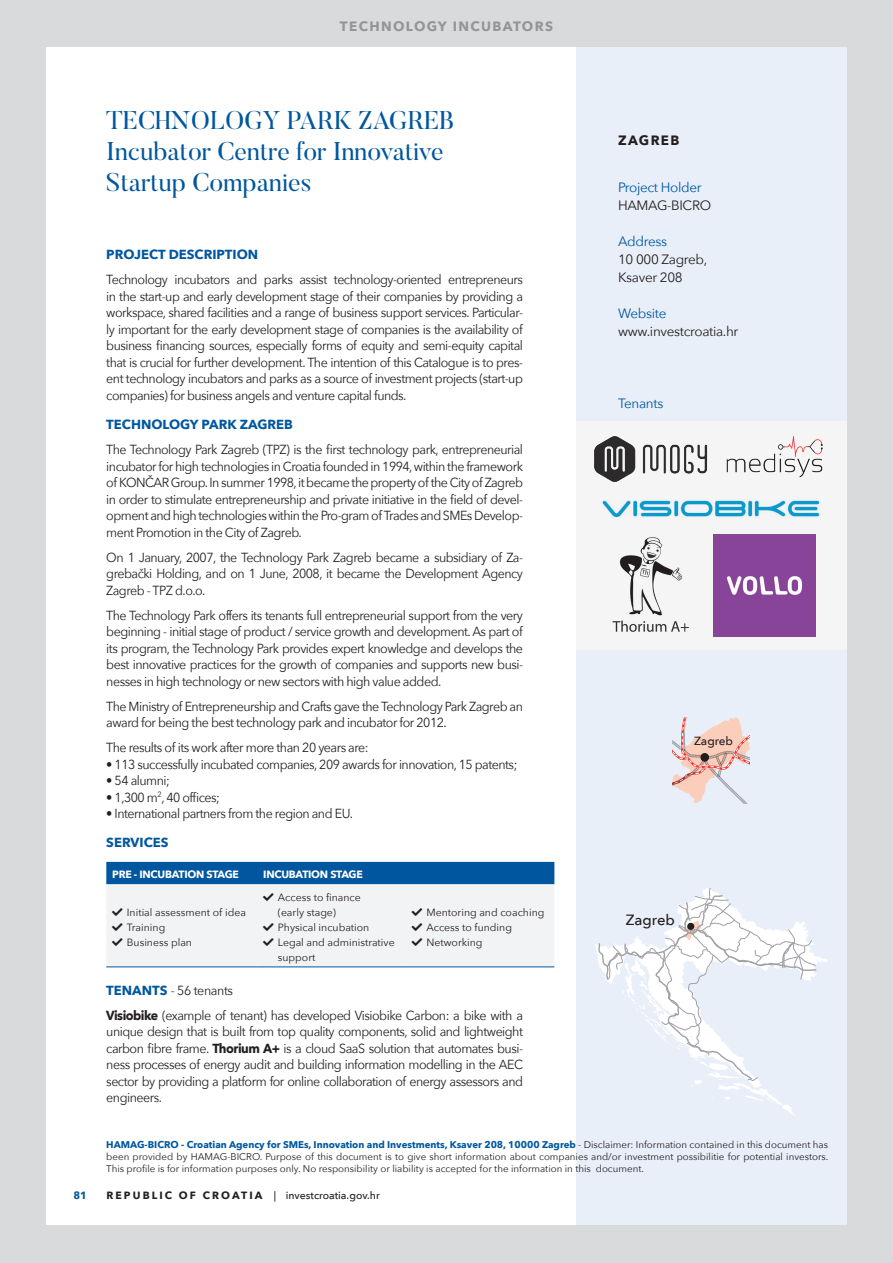
<style>
.page{position:relative;width:893px;height:1263px;background:#d9dadc}
.page>*{position:absolute;margin:0;border:0;box-sizing:border-box;transform-origin:0 0}
.t1{font:25.5px/30.6px "Butler";color:#01579f}
.t2{font:500 14.85px "Avenir Next";color:#231f20}
.t3{font:13.5px/18px "Avenir Next";letter-spacing:-.025em;color:#231f20}
.t4{font:13.5px "Avenir Next";letter-spacing:-.025em;color:#01579f}
.t5{font:700 13.5px "Avenir Next";letter-spacing:.1em;color:#939598}
.t6{font:700 13.5px "Avenir Next";letter-spacing:.1em;color:#231f20}
.t7{font:13.2px/16.5px "Avenir Next";letter-spacing:-.04em;color:#231f20;text-align:justify;scale:.95 1}
.t8{font:700 13.2px "Avenir Next";color:#01579f}
.t9{font:500 11.7px "Avenir Next";color:#231f20}
.t10{font:10.5px/15px "Avenir Next";color:#231f20}
.t11{font:500 10.5px "Avenir Next";color:#231f20}
.t12{font:700 10.5px "Avenir Next";letter-spacing:-.025em;color:#fff}
.t13{font:700 10.5px "Avenir Next";color:#01579f}
.t14{font:9.75px/11.7px "Avenir Next";color:#231f20;text-align:justify}
.s1{font-weight:700;color:#01579f}
.s2{font-weight:700}
</style>
<div class="page">
<div style="left:47px;top:47px;width:529px;height:1178px;background:#fff"></div>
<div style="left:576px;top:47px;width:270px;height:1178px;background:#e9eff8"></div>
<svg style="left:597px;top:888px;width:221px;height:228px"></svg>
<div style="left:687px;top:923px;width:7px;height:7px;background:#231f20;border-radius:50%"></div>
<div style="left:576px;top:421px;width:270px;height:228px;background:#f5f5f6"></div>
<img style="left:602px;top:500px;width:218px;height:18px">
<img style="left:726px;top:436px;width:97px;height:42px">
<img style="left:594px;top:436px;width:114px;height:45px">
<img style="left:612px;top:537px;width:77px;height:95px">
<img style="left:713px;top:535px;width:102px;height:102px">
<svg style="left:673px;top:717px;width:77px;height:86px"></svg>
<div style="left:700px;top:753px;width:9px;height:9px;background:#231f20;border-radius:50%"></div>
<svg style="left:106px;top:862px;width:448px;height:105px"></svg>
<p class="t5" style="left:340px;top:14px;width:215px">TECHNOLOGY INCUBATORS</p>
<h1 class="t1" style="left:106px;top:105px;width:350px">TECHNOLOGY PARK ZAGREB<br>Incubator Centre for Innovative<br>Startup Companies</h1>
<p class="t8" style="left:106px;top:243px;width:153px">PROJECT DESCRIPTION</p>
<p class="t7" style="left:106px;top:271px;width:440px">Technology incubators and parks assist technology-oriented entrepreneurs in the start-up and early development stage of their companies by providing a workspace, shared facilities and a range of business support services. Particular&shy;ly important for the early development stage of companies is the availability of business financing sources, especially forms of equity and semi-equity capital that is crucial for further development. The intention of this Catalogue is to pres&shy;ent technology incubators and parks as a source of investment projects (start-up companies) for business angels and venture capital funds.</p>
<p class="t8" style="left:106px;top:413px;width:188px">TECHNOLOGY PARK ZAGREB</p>
<p class="t7" style="left:106px;top:441px;width:440px">The Technology Park Zagreb (TPZ) is the first technology park, entrepreneurial incubator for high technologies in Croatia founded in 1994, within the framework of KONČAR Group. In summer 1998, it became the property of the City of Zagreb in order to stimulate entrepreneurship and private initiative in the field of devel&shy;opment and high technologies within the Pro-gram of Trades and SMEs Develop&shy;ment Promotion in the City of Zagreb.</p>
<p class="t7" style="left:106px;top:548px;width:440px">On 1 January, 2007, the Technology Park Zagreb became a subsidiary of Za&shy;grebački Holding, and on 1 June, 2008, it became the Development Agency Zagreb - TPZ d.o.o.</p>
<p class="t7" style="left:106px;top:606px;width:440px">The Technology Park offers its tenants full entrepreneurial support from the very beginning - initial stage of product / service growth and development. As part of its program, the Technology Park provides expert knowledge and develops the best innovative practices for the growth of companies and supports new busi&shy;nesses in high technology or new sectors with high value added.</p>
<p class="t7" style="left:106px;top:697px;width:440px">The Ministry of Entrepreneurship and Crafts gave the Technology Park Zagreb an award for being the best technology park and incubator for 2012.</p>
<p class="t7" style="left:106px;top:739px;width:278px">The results of its work after more than 20 years are:</p>
<p class="t7" style="left:106px;top:755px;width:434px">• 113 successfully incubated companies, 209 awards for innovation, 15 patents;</p>
<p class="t7" style="left:106px;top:772px;width:68px">• 54 alumni;</p>
<p class="t7" style="left:106px;top:788px;width:121px">• 1,300 m<sup>2</sup>, 40 offices;</p>
<p class="t7" style="left:106px;top:805px;width:261px">• International partners from the region and EU.</p>
<p class="t8" style="left:106px;top:831px;width:64px">SERVICES</p>
<p class="t12" style="left:112px;top:866px;width:128px">PRE - INCUBATION STAGE</p>
<p class="t12" style="left:263px;top:866px;width:101px">INCUBATION STAGE</p>
<p class="t10" style="left:127px;top:904px;width:121px">Initial assessment of idea<br>Training<br>Business plan</p>
<p class="t10" style="left:278px;top:889px;width:118px">Access to finance<br>(early stage)<br>Physical incubation<br>Legal and administrative support</p>
<p class="t10" style="left:426px;top:904px;width:119px">Mentoring and coaching<br>Access to funding<br>Networking</p>
<p class="t7" style="left:106px;top:977px;width:440px;line-height:25px"><span class="s1">TENANTS</span> - 56 tenants<br><span class="s2">Visiobike</span> (example of tenant) has developed Visiobike Carbon: a bike with a</p>
<p class="t7" style="left:106px;top:1023px;width:440px">unique design that is built from top quality components, solid and lightweight carbon fibre frame. <span class="s2">Thorium A+</span> is a cloud SaaS solution that automates busi&shy;ness processes of energy audit and building information modelling in the AEC sector by providing a platform for online collaboration of energy assessors and engineers.</p>
<p class="t6" style="left:618px;top:129px;width:63px">ZAGREB</p>
<p class="t4" style="left:618px;top:176px;width:85px">Project Holder</p>
<p class="t3" style="left:618px;top:196px;width:95px">HAMAG-BICRO</p>
<p class="t4" style="left:618px;top:230px;width:50px">Address</p>
<p class="t3" style="left:618px;top:250px;width:91px">10 000 Zagreb,<br>Ksaver 208</p>
<p class="t4" style="left:618px;top:302px;width:50px">Website</p>
<p class="t3" style="left:618px;top:322px;width:122px">www.investcroatia.hr</p>
<p class="t4" style="left:618px;top:392px;width:47px">Tenants</p>
<p class="t9" style="left:694px;top:731px;width:40px">Zagreb</p>
<p class="t2" style="left:626px;top:907px;width:50px">Zagreb</p>
<p class="t14" style="left:106px;top:1138px;width:724px"><span class="s1">HAMAG-BICRO - Croatian Agency for SMEs, Innovation and Investments, Ksaver 208, 10000 Zagreb</span> - Disclaimer: Information contained in this document has been provided by HAMAG-BICRO. Purpose of this document is to give short information about companies and/or investment possibilitie for potential investors.<br>This profile is for information purposes only. No responsibility or liability is accepted for the information in this document.</p>
<p class="t13" style="left:73px;top:1186px;width:15px">81</p>
<p class="t11" style="left:106px;top:1186px;width:275px"><span class="s2">R E P U B L I C O F C R O AT I A</span> | investcroatia.gov.hr</p>
</div>
